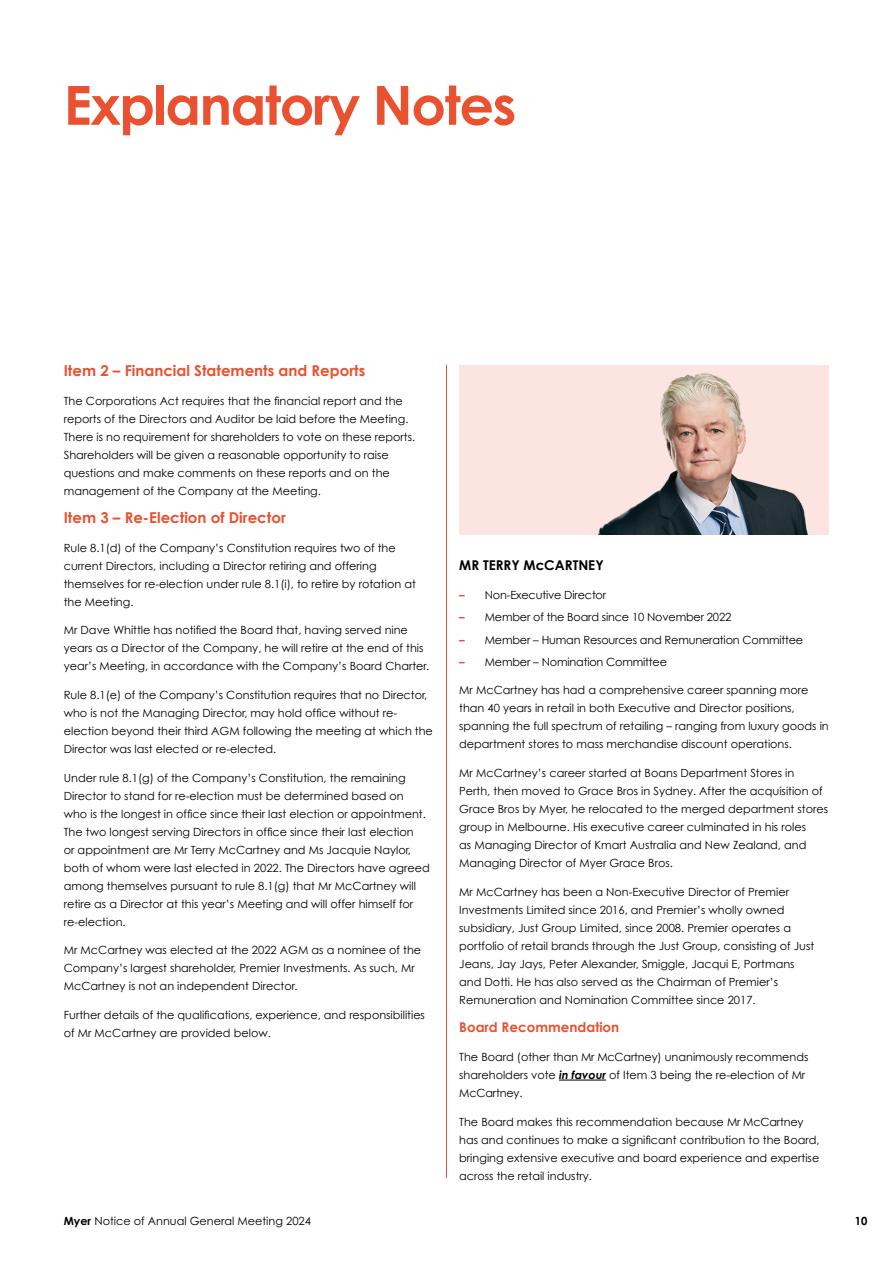
<style>
.page{position:relative;width:893px;height:1263px;background:#fff}
.page>*{position:absolute;margin:0;border:0;box-sizing:border-box;transform-origin:0 0}
.A_Heading{font:700 54px "Century Gothic Pro";letter-spacing:-.025em;color:#e95130}
.A_Subhead{font:700 15px "Century Gothic";color:#e95130}
.B_Subhead{font:700 13.5px "Century Gothic";color:#e95130}
.B_Subhead-2{font:700 13.5px "Century Gothic";color:#000}
.A_Bodycopy{font:11.25px/18px "Century Gothic";color:#000}
.t1{font:11.25px "Century Gothic Pro";color:#000}
.t2{font:700 11.25px "Century Gothic Pro";color:#000}
.s1{font-weight:700;color:#e95130}
.s2{font-weight:700;font-style:italic}
.s3{font-weight:700}
</style>
<div class="page">
<hr style="left:446px;top:365px;width:1px;height:813px;background:#e95130">
<hr style="left:559px;top:1079px;width:47px;height:1px;background:#000">
<div style="left:459px;top:365px;width:370px;height:169px;background:#fce5e0"></div>
<img style="left:598px;top:373px;width:210px;height:161px">
<p class="A_Heading" style="left:64px;top:72px;width:454px">Explanatory Notes</p>
<p class="A_Subhead" style="left:64px;top:361px;width:303px">Item 2 – Financial Statements and Reports</p>
<p class="A_Bodycopy" style="left:64px;top:391px;width:353px">The Corporations Act requires that the financial report and the reports of the Directors and Auditor be laid before the Meeting.<br>There is no requirement for shareholders to vote on these reports.<br>Shareholders will be given a reasonable opportunity to raise questions and make comments on these reports and on the management of the Company at the Meeting.</p>
<p class="A_Subhead" style="left:64px;top:508px;width:223px">Item 3 – Re-Election of Director</p>
<p class="A_Bodycopy" style="left:64px;top:539px;width:354px">Rule 8.1(d) of the Company’s Constitution requires two of the current Directors, including a Director retiring and offering themselves for re-election under rule 8.1(i), to retire by rotation at the Meeting.</p>
<p class="A_Bodycopy" style="left:64px;top:621px;width:367px">Mr Dave Whittle has notified the Board that, having served nine years as a Director of the Company, he will retire at the end of this year’s Meeting, in accordance with the Company’s Board Charter.</p>
<p class="A_Bodycopy" style="left:64px;top:686px;width:371px">Rule 8.1(e) of the Company’s Constitution requires that no Director, who is not the Managing Director, may hold office without re&shy;election beyond their third AGM following the meeting at which the Director was last elected or re-elected.</p>
<p class="A_Bodycopy" style="left:64px;top:768px;width:368px">Under rule 8.1(g) of the Company’s Constitution, the remaining Director to stand for re-election must be determined based on who is the longest in office since their last election or appointment.<br>The two longest serving Directors in office since their last election<br>or appointment are Mr Terry McCartney and Ms Jacquie Naylor, both of whom were last elected in 2022. The Directors have agreed among themselves pursuant to rule 8.1(g) that Mr McCartney will retire as a Director at this year’s Meeting and will offer himself for re-election.</p>
<p class="A_Bodycopy" style="left:64px;top:941px;width:359px">Mr McCartney was elected at the 2022 AGM as a nominee of the<br>Company’s largest shareholder, Premier Investments. As such, Mr<br>McCartney is not an independent Director.</p>
<p class="A_Bodycopy" style="left:64px;top:1006px;width:363px">Further details of the qualifications, experience, and responsibilities of Mr McCartney are provided below.</p>
<p class="B_Subhead-2" style="left:459px;top:557px;width:146px">MR TERRY McCARTNEY</p>
<p class="A_Bodycopy" style="left:459px;top:586px;width:148px"><span class="s1">–</span> Non-Executive Director</p>
<p class="A_Bodycopy" style="left:459px;top:608px;width:274px"><span class="s1">–</span> Member of the Board since 10 November 2022</p>
<p class="A_Bodycopy" style="left:459px;top:630px;width:346px"><span class="s1">–</span> Member – Human Resources and Remuneration Committee</p>
<p class="A_Bodycopy" style="left:459px;top:653px;width:209px"><span class="s1">–</span> Member – Nomination Committee</p>
<p class="A_Bodycopy" style="left:459px;top:681px;width:371px">Mr McCartney has had a comprehensive career spanning more than 40 years in retail in both Executive and Director positions, spanning the full spectrum of retailing – ranging from luxury goods in department stores to mass merchandise discount operations.</p>
<p class="A_Bodycopy" style="left:459px;top:764px;width:370px">Mr McCartney’s career started at Boans Department Stores in Perth, then moved to Grace Bros in Sydney. After the acquisition of Grace Bros by Myer, he relocated to the merged department stores group in Melbourne. His executive career culminated in his roles<br>as Managing Director of Kmart Australia and New Zealand, and Managing Director of Myer Grace Bros.</p>
<p class="A_Bodycopy" style="left:459px;top:882px;width:356px">Mr McCartney has been a Non-Executive Director of Premier Investments Limited since 2016, and Premier’s wholly owned subsidiary, Just Group Limited, since 2008. Premier operates a portfolio of retail brands through the Just Group, consisting of Just Jeans, Jay Jays, Peter Alexander, Smiggle, Jacqui E, Portmans and Dotti. He has also served as the Chairman of Premier’s Remuneration and Nomination Committee since 2017.</p>
<p class="B_Subhead" style="left:459px;top:1019px;width:162px">Board Recommendation</p>
<p class="A_Bodycopy" style="left:459px;top:1048px;width:351px">The Board (other than Mr McCartney) unanimously recommends shareholders vote <span class="s2">in favour</span> of Item 3 being the re-election of Mr<br>McCartney.</p>
<p class="A_Bodycopy" style="left:459px;top:1112px;width:362px">The Board makes this recommendation because Mr McCartney has and continues to make a significant contribution to the Board, bringing extensive executive and board experience and expertise across the retail industry.</p>
<p class="t1" style="left:64px;top:1214px;width:249px"><span class="s3">Myer</span> Notice of Annual General Meeting 2024</p>
<p class="t2" style="left:855px;top:1213px;width:14px">10</p>
</div>
